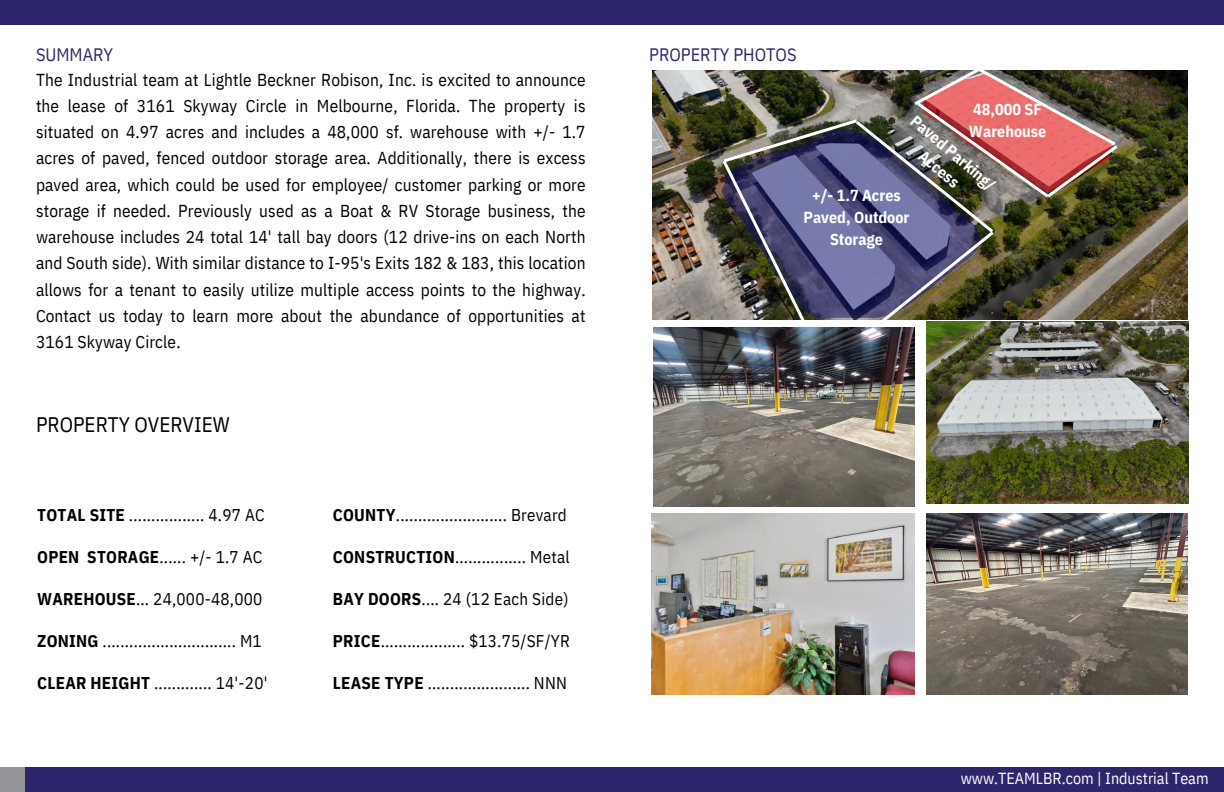
<style>
.page{position:relative;width:1224px;height:792px;background:#fff}
.page>*{position:absolute;margin:0;border:0;box-sizing:border-box;transform-origin:0 0}
.t1{font:21px "IBM Plex Sans Cond";color:#000}
.t2{font:18px "IBM Plex Sans Cond";color:#2e266d}
.t3{font:17.3px/26.2px "IBM Plex Sans Cond";letter-spacing:.01em;color:#000;text-align:justify}
.t4{font:17px "IBM Plex Sans Cond";letter-spacing:.015em;color:#000}
.t5{font:700 16px/21.8px "IBM Plex Sans Cond";color:#fff;text-align:center}
.t6{font:16px "IBM Plex Sans Cond";color:#fff}
.s1{font-weight:700}
</style>
<div class="page">
<div style="left:0;top:0;width:1224px;height:24px;background:#2e266d"></div>
<div style="left:0;top:768px;width:1224px;height:24px;background:#2e266d"></div>
<div style="left:0;top:768px;width:25px;height:24px;background:#939598"></div>
<img style="left:653px;top:71px;width:534px;height:248px">
<svg style="left:720px;top:158px;width:195px;height:356px"></svg>
<img style="left:721px;top:70px;width:400px;height:258px">
<img style="left:926px;top:322px;width:263px;height:182px">
<img style="left:651px;top:514px;width:264px;height:180px">
<img style="left:927px;top:514px;width:261px;height:180px">
<img style="left:654px;top:328px;width:261px;height:179px">
<h4 class="t2" style="left:36px;top:43px;width:79px">SUMMARY</h4>
<h4 class="t3" style="left:36px;top:66px;width:551px">The Industrial team at Lightle Beckner Robison, Inc. is excited to announce the lease of 3161 Skyway Circle in Melbourne, Florida. The property is situated on 4.97 acres and includes a 48,000 sf. warehouse with +/- 1.7 acres of paved, fenced outdoor storage area. Additionally, there is excess paved area, which could be used for employee/ customer parking or more storage if needed. Previously used as a Boat &amp; RV Storage business, the warehouse includes 24 total 14' tall bay doors (12 drive-ins on each North and South side). With similar distance to I-95's Exits 182 &amp; 183, this location allows for a tenant to easily utilize multiple access points to the highway.<br>Contact us today to learn more about the abundance of opportunities at 3161 Skyway Circle.</h4>
<p class="t1" style="left:36px;top:411px;width:195px">PROPERTY OVERVIEW</p>
<p class="t4" style="left:37px;top:504px;width:229px"><span class="s1">TOTAL SITE</span> ................. 4.97 AC</p>
<p class="t4" style="left:37px;top:546px;width:227px"><span class="s1">OPEN STORAGE</span>...... +/- 1.7 AC</p>
<p class="t4" style="left:37px;top:588px;width:227px"><span class="s1">WAREHOUSE</span>... 24,000-48,000</p>
<p class="t4" style="left:37px;top:630px;width:226px"><span class="s1">ZONING</span> .............................. M1</p>
<p class="t4" style="left:37px;top:672px;width:232px"><span class="s1">CLEAR HEIGHT</span> ............. 14'-20'</p>
<p class="t4" style="left:333px;top:504px;width:235px"><span class="s1">COUNTY</span>......................... Brevard</p>
<p class="t4" style="left:333px;top:546px;width:238px"><span class="s1">CONSTRUCTION</span>................ Metal</p>
<p class="t4" style="left:333px;top:588px;width:237px"><span class="s1">BAY DOORS</span>.... 24 (12 Each Side)</p>
<p class="t4" style="left:333px;top:630px;width:239px"><span class="s1">PRICE</span>................... $13.75/SF/YR</p>
<p class="t4" style="left:333px;top:672px;width:236px"><span class="s1">LEASE TYPE</span> ....................... NNN</p>
<h4 class="t2" style="left:649px;top:43px;width:149px">PROPERTY PHOTOS</h4>
<h1 class="t5" style="left:969px;top:99px;width:79px;text-align:left">48,000 SF<br>Warehouse</h1>
<p class="t5" style="left:920px;top:110px;width:107px;rotate:40deg">Paved Parking/<br>Access</p>
<p class="t5" style="left:804px;top:184px;width:107px">+/- 1.7 Acres<br>Paved, Outdoor<br>Storage</p>
<h4 class="t6" style="left:961px;top:768px;width:249px">www.TEAMLBR.com | Industrial Team</h4>
</div>
